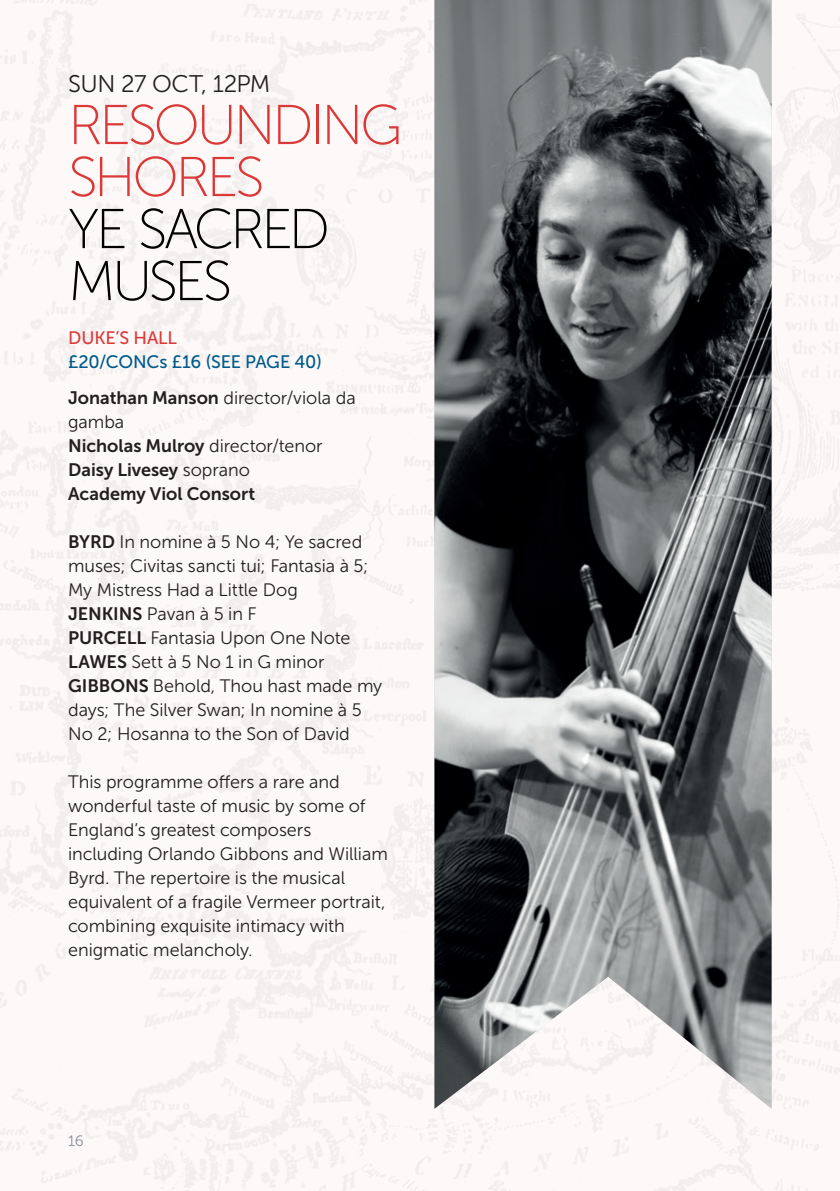
<style>
.page{position:relative;width:840px;height:1191px;background:#fff}
.page>*{position:absolute;margin:0;border:0;box-sizing:border-box;transform-origin:0 0}
.Full_Page_Title_Red{font:56px/52px "Museo Sans 100";letter-spacing:-.065em;color:#db3938}
.Body_Copy_White{font:24px "Museo Sans 300";letter-spacing:-.02em;color:#231f20}
.Body_Copy{font:18px/24px "Museo Sans 300";letter-spacing:-.005em;color:#231f20}
.Body_Copy-2{font:18px "Museo Sans 700";color:#231f20}
.Event_Price{font:18px "Museo Sans 500";letter-spacing:-.015em;color:#005a8c}
.Event_Venue_Red{font:18px "Museo Sans 500";letter-spacing:-.005em;color:#db3938}
.Page_Numbers{font:15px "Museo Sans 300";color:#828c96}
.s1{color:#000}
.s2{font-family:"Museo Sans 700"}
.s3{font-family:"Museo Sans 300"}
</style>
<div class="page">
<img style="left:0;top:0;width:839px;height:1191px">
<img style="left:434px;top:0;width:337px;height:1108px">
<p class="Body_Copy_White" style="left:68px;top:71px;width:204px">SUN 27 OCT, 12PM</p>
<p class="Full_Page_Title_Red" style="left:68px;top:99px;width:335px">RESOUNDING<br>SHORES<br><span class="s1">YE SACRED<br>MUSES</span></p>
<p class="Event_Venue_Red" style="left:68px;top:328px;width:110px">DUKE’S HALL</p>
<p class="Event_Price" style="left:68px;top:352px;width:255px">£20/CONCs £16 (SEE PAGE 40)</p>
<p class="Body_Copy" style="left:68px;top:386px;width:289px"><span class="s2">Jonathan Manson</span> director/viola da gamba</p>
<p class="Body_Copy-2" style="left:68px;top:436px;width:256px">Nicholas Mulroy <span class="s3">director/tenor</span></p>
<p class="Body_Copy-2" style="left:68px;top:460px;width:183px">Daisy Livesey <span class="s3">soprano</span></p>
<p class="Body_Copy-2" style="left:68px;top:484px;width:188px">Academy Viol Consort</p>
<p class="Body_Copy" style="left:68px;top:530px;width:302px"><span class="s2">BYRD</span> In nomine à 5 No 4; Ye sacred muses; Civitas sancti tui; Fantasia à 5;<br>My Mistress Had a Little Dog</p>
<p class="Body_Copy" style="left:68px;top:602px;width:190px"><span class="s2">JENKINS</span> Pavan à 5 in F</p>
<p class="Body_Copy" style="left:68px;top:626px;width:283px"><span class="s2">PURCELL</span> Fantasia Upon One Note</p>
<p class="Body_Copy" style="left:68px;top:650px;width:258px"><span class="s2">LAWES</span> Sett à 5 No 1 in G minor</p>
<p class="Body_Copy" style="left:68px;top:674px;width:315px"><span class="s2">GIBBONS</span> Behold, Thou hast made my days; The Silver Swan; In nomine à 5<br>No 2; Hosanna to the Son of David</p>
<p class="Body_Copy" style="left:68px;top:770px;width:321px">This programme offers a rare and wonderful taste of music by some of England’s greatest composers including Orlando Gibbons and William Byrd. The repertoire is the musical equivalent of a fragile Vermeer portrait, combining exquisite intimacy with enigmatic melancholy.</p>
<p class="Page_Numbers" style="left:68px;top:1132px;width:17px">16</p>
</div>
